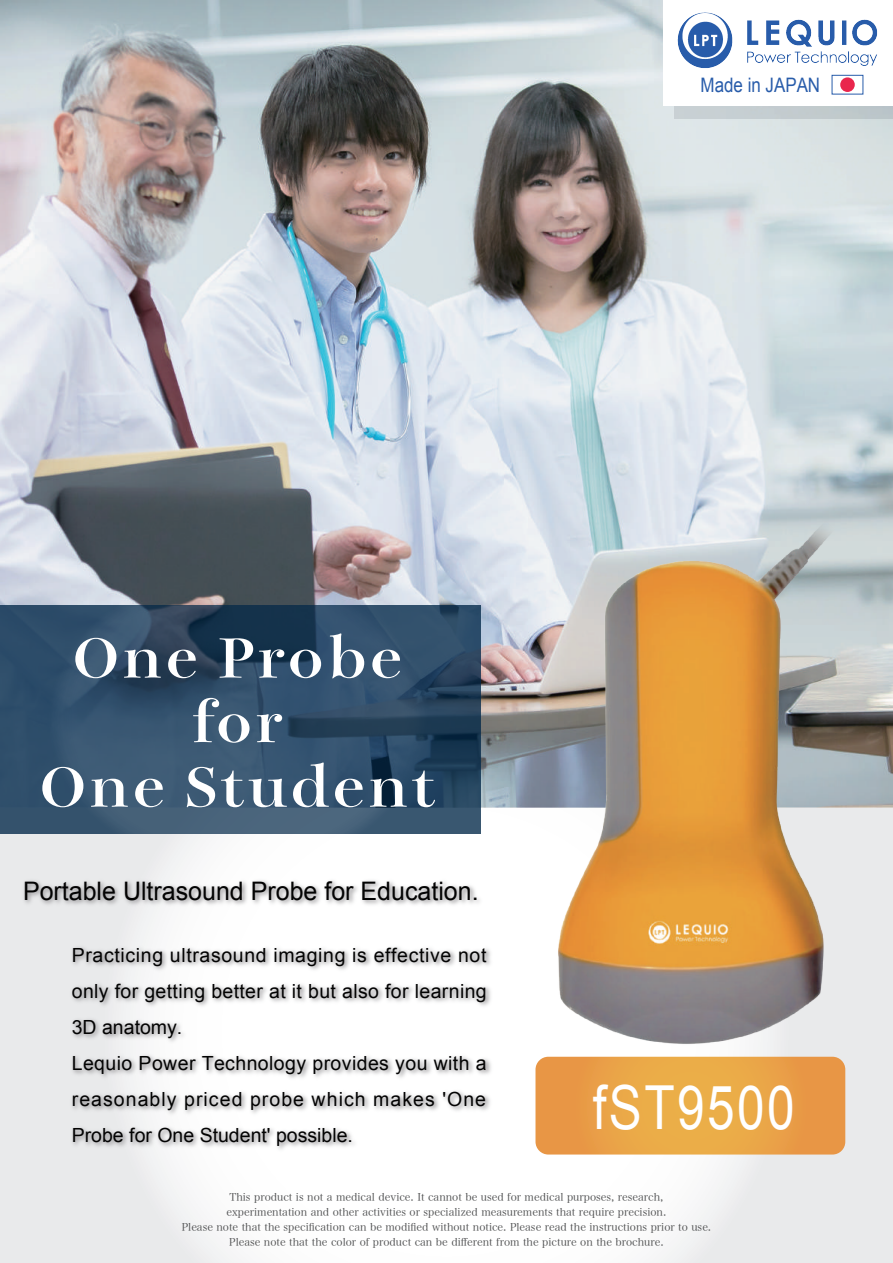
<style>
.page{position:relative;width:893px;height:1263px;background:#fff}
.page>*{position:absolute;margin:0;border:0;box-sizing:border-box;transform-origin:0 0}
.t1{font:60.75px "Arial";letter-spacing:.05em;color:#fff;scale:.82 1}
.t2{font:800 52.5px/64.5px "Toppan Bunkyu Midashi Mincho Std N";letter-spacing:.05em;color:#fff;text-align:center;scale:1.11 1}
.t3{font:25.5px "Arial";color:#030303}
.t4{font:19.95px "Arial";color:#285caa;scale:.85 1}
.t5{font:19.5px/36px "Arial";letter-spacing:.02em;color:#030303}
.t6{font:10.5px/15px "Hira Min Pro N W3";color:#4e4f50;text-align:center}
</style>
<div class="page">
<div style="left:0;top:800px;width:893px;height:463px;background:linear-gradient(to right,#f4f5f6,#f5f5f5)"></div>
<img style="left:0;top:0;width:893px;height:807px">
<div style="left:674px;top:12px;width:219px;height:107px;background:#c3cbcf"></div>
<div style="left:663px;top:0;width:230px;height:106px;background:#fff"></div>
<img style="left:677px;top:12px;width:201px;height:56px">
<img style="left:540px;top:459px;width:353px;height:603px">
<img style="left:67px;top:955px;width:423px;height:242px">
<svg style="left:535px;top:1057px;width:310px;height:97px;background:#e9a247"></svg>
<svg style="left:0;top:605px;width:480px;height:228px;background:#304e68"></svg>
<img style="left:19px;top:874px;width:471px;height:81px">
<div style="left:832px;top:75px;width:31px;height:19px;background:#fff;border:1px solid #285caa"></div>
<div style="left:840px;top:77px;width:15px;height:15px;background:#e9264d;border-radius:50%"></div>
<h3 class="t4" style="left:701px;top:72px;width:142px">Made in JAPAN</h3>
<h2 class="t2" style="left:39px;top:623px;width:358px">One Probe for<br>One Student</h2>
<h3 class="t3" style="left:23px;top:874px;width:457px">Portable Ultrasound Probe for Education.</h3>
<h3 class="t5" style="left:72px;top:937px;width:416px">Practicing ultrasound imaging is effective not only for getting better at it but also for learning 3D anatomy.<br>Lequio Power Technology provides you with a reasonably priced probe which makes 'One Probe for One Student' possible.</h3>
<h1 class="t1" style="left:593px;top:1068px;width:248px">fST9500</h1>
<p class="t6" style="left:182px;top:1189px;width:531px">This product is not a medical device. It cannot be used for medical purposes, research,<br>experimentation and other activities or specialized measurements that require precision.<br>Please note that the specification can be modified without notice. Please read the instructions prior to use.<br>Please note that the color of product can be different from the picture on the brochure.</p>
</div>
